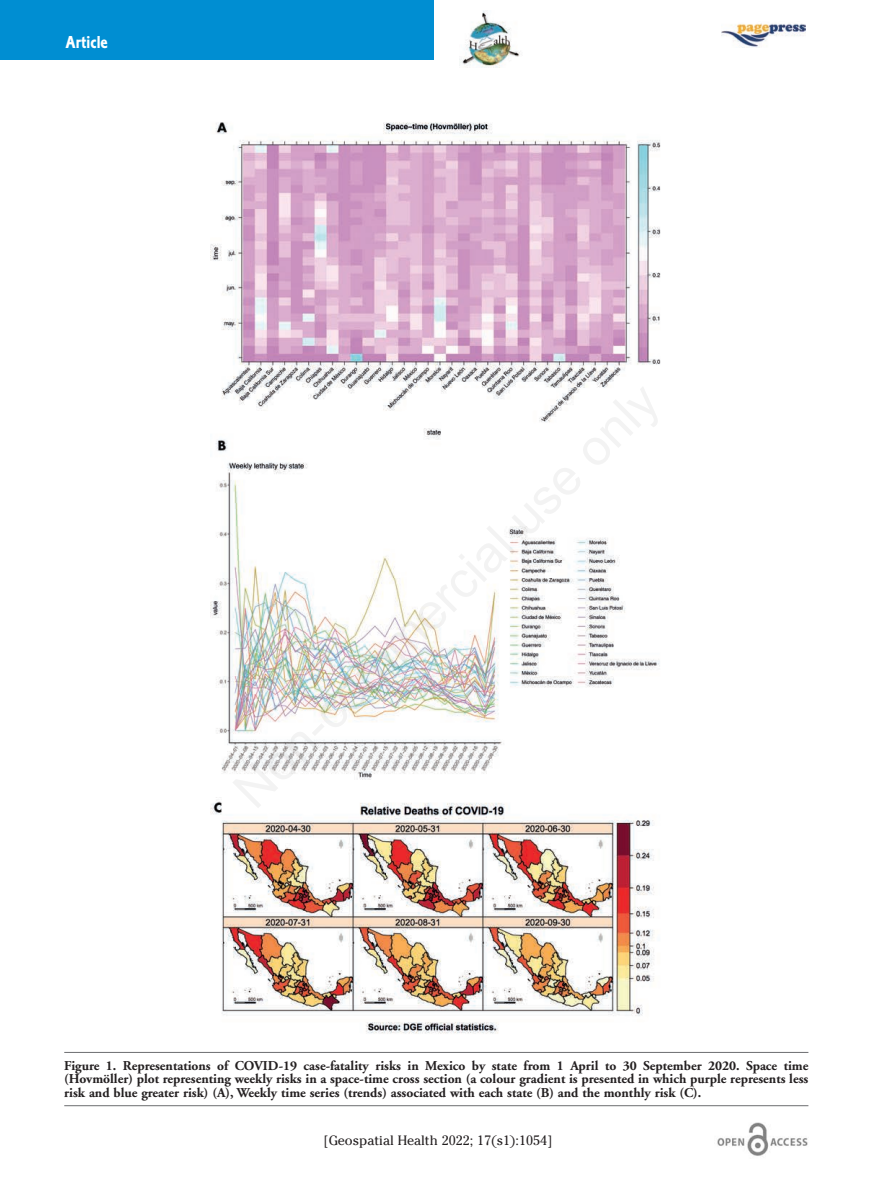
<style>
.page{position:relative;width:893px;height:1191px;background:#fff}
.page>*{position:absolute;margin:0;border:0;box-sizing:border-box;transform-origin:0 0}
.t1{font:18px "Corinthian Bold Condensed Plain";color:#fff}
.t2{font:700 13.5px/13.5px "Adobe Garamond";color:#231f20;text-align:justify}
.t3{font:13.5px "Cheltenham";color:#231f20}
</style>
<div class="page">
<div style="left:0;top:0;width:434px;height:60px;background:#008ed2"></div>
<img style="left:717px;top:1123px;width:91px;height:33px">
<img style="left:459px;top:11px;width:61px;height:57px">
<img style="left:721px;top:23px;width:84px;height:25px">
<hr style="left:64px;top:1052px;width:744px;height:1px;background:#6c6d70">
<hr style="left:64px;top:1105px;width:744px;height:1px;background:#6c6d70">
<img style="left:210px;top:122px;width:451px;height:912px">
<h1 class="t1" style="left:66px;top:36px;width:44px">Article</h1>
<p class="t2" style="left:64px;top:1060px;width:746px">Figure 1. Representations of COVID-19 case-fatality risks in Mexico by state from 1 April to 30 September 2020. Space time (Hovmöller) plot representing weekly risks in a space-time cross section (a colour gradient is presented in which purple represents less risk and blue greater risk) (A), Weekly time series (trends) associated with each state (B) and the monthly risk (C).</p>
<p class="t3" style="left:323px;top:1132px;width:231px">[Geospatial Health 2022; 17(s1):1054]</p>
</div>
